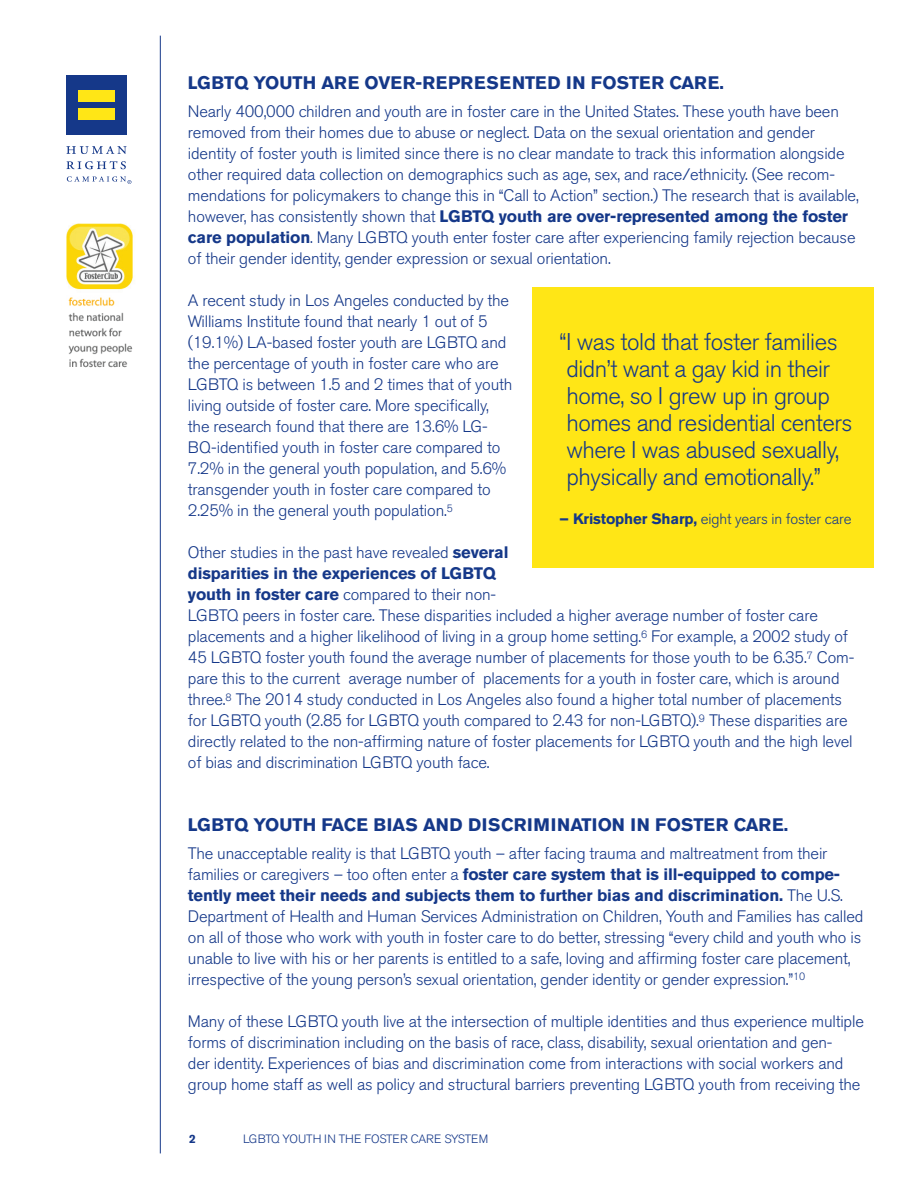
<style>
.page{position:relative;width:918px;height:1188px;background:#fff}
.page>*{position:absolute;margin:0;border:0;box-sizing:border-box;transform-origin:0 0}
.t1{font:300 24px/27px "Akzidenz Grotesk BE";letter-spacing:-.02em;color:#153889}
.t2{font:700 18px "Akzidenz Grotesk BE";color:#153889}
.t3{font:300 16.5px/21px "Akzidenz Grotesk BE";letter-spacing:-.01em;color:#153889}
.t4{font:300 15px "Akzidenz Grotesk BE";letter-spacing:-.01em;color:#153889}
.t5{font:300 12px "Akzidenz Grotesk BE";letter-spacing:-.01em;color:#153889}
.t6{font:700 12px "Akzidenz Grotesk BE";color:#153889}
.s1{font-weight:700}
</style>
<div class="page">
<hr style="left:160px;top:36px;width:1px;height:1117px;background:#153889">
<div style="left:66px;top:75px;width:61px;height:60px;background:#153889"></div>
<div style="left:78px;top:90px;width:37px;height:12px;background:#ffe616"></div>
<div style="left:78px;top:109px;width:37px;height:11px;background:#ffe616"></div>
<svg style="left:66px;top:146px;width:61px;height:8px"></svg>
<svg style="left:66px;top:161px;width:60px;height:8px"></svg>
<svg style="left:67px;top:176px;width:64px;height:8px"></svg>
<img style="left:66px;top:224px;width:67px;height:66px">
<img style="left:68px;top:297px;width:65px;height:71px">
<div style="left:533px;top:288px;width:341px;height:280px;background:#ffe616"></div>
<p class="t2" style="left:188px;top:73px;width:537px">LGBTQ YOUTH ARE OVER-REPRESENTED IN FOSTER CARE.</p>
<p class="t3" style="left:188px;top:101px;width:672px">Nearly 400,000 children and youth are in foster care in the United States. These youth have been removed from their homes due to abuse or neglect. Data on the sexual orientation and gender identity of foster youth is limited since there is no clear mandate to track this information alongside other required data collection on demographics such as age, sex, and race/ethnicity. (See recom&shy;mendations for policymakers to change this in “Call to Action” section.) The research that is available, however, has consistently shown that <span class="s1">LGBTQ youth are over-represented among the foster care population</span>. Many LGBTQ youth enter foster care after experiencing family rejection because of their gender identity, gender expression or sexual orientation.</p>
<p class="t3" style="left:188px;top:290px;width:326px">A recent study in Los Angeles conducted by the Williams Institute found that nearly 1 out of 5 (19.1%) LA-based foster youth are LGBTQ and the percentage of youth in foster care who are LGBTQ is between 1.5 and 2 times that of youth living outside of foster care. More specifically, the research found that there are 13.6% LG-BQ-identified youth in foster care compared to 7.2% in the general youth population, and 5.6% transgender youth in foster care compared to 2.25% in the general youth population.<sup>5</sup></p>
<p class="t3" style="left:188px;top:542px;width:668px">Other studies in the past have revealed <span class="s1">several<br>disparities in the experiences of LGBTQ<br>youth in foster care</span> compared to their non-<br>LGBTQ peers in foster care. These disparities included a higher average number of foster care placements and a higher likelihood of living in a group home setting.<sup>6</sup> For example, a 2002 study of 45 LGBTQ foster youth found the average number of placements for those youth to be 6.35.<sup>7</sup> Com&shy;pare this to the current average number of placements for a youth in foster care, which is around three.<sup>8</sup> The 2014 study conducted in Los Angeles also found a higher total number of placements for LGBTQ youth (2.85 for LGBTQ youth compared to 2.43 for non-LGBTQ).<sup>9</sup> These disparities are directly related to the non-affirming nature of foster placements for LGBTQ youth and the high level of bias and discrimination LGBTQ youth face.</p>
<h1 class="t1" style="left:560px;top:329px;width:294px">“I was told that foster families didn’t want a gay kid in their home, so I grew up in group homes and residential centers where I was abused sexually, physically and emotionally.”</h1>
<p class="t4" style="left:560px;top:510px;width:294px"><span class="s1">– Kristopher Sharp,</span> eight years in foster care</p>
<p class="t2" style="left:188px;top:815px;width:602px">LGBTQ YOUTH FACE BIAS AND DISCRIMINATION IN FOSTER CARE.</p>
<p class="t3" style="left:188px;top:843px;width:677px">The unacceptable reality is that LGBTQ youth – after facing trauma and maltreatment from their families or caregivers – too often enter a <span class="s1">foster care system that is ill-equipped to compe&shy;tently meet their needs and subjects them to further bias and discrimination.</span> The U.S.<br>Department of Health and Human Services Administration on Children, Youth and Families has called on all of those who work with youth in foster care to do better, stressing “every child and youth who is unable to live with his or her parents is entitled to a safe, loving and affirming foster care placement, irrespective of the young person’s sexual orientation, gender identity or gender expression.”<sup>10</sup></p>
<p class="t3" style="left:188px;top:1011px;width:678px">Many of these LGBTQ youth live at the intersection of multiple identities and thus experience multiple forms of discrimination including on the basis of race, class, disability, sexual orientation and gen-<br>der identity. Experiences of bias and discrimination come from interactions with social workers and group home staff as well as policy and structural barriers preventing LGBTQ youth from receiving the</p>
<p class="t6" style="left:189px;top:1132px;width:8px">2</p>
<p class="t5" style="left:243px;top:1132px;width:247px">LGBTQ YOUTH IN THE FOSTER CARE SYSTEM</p>
</div>
